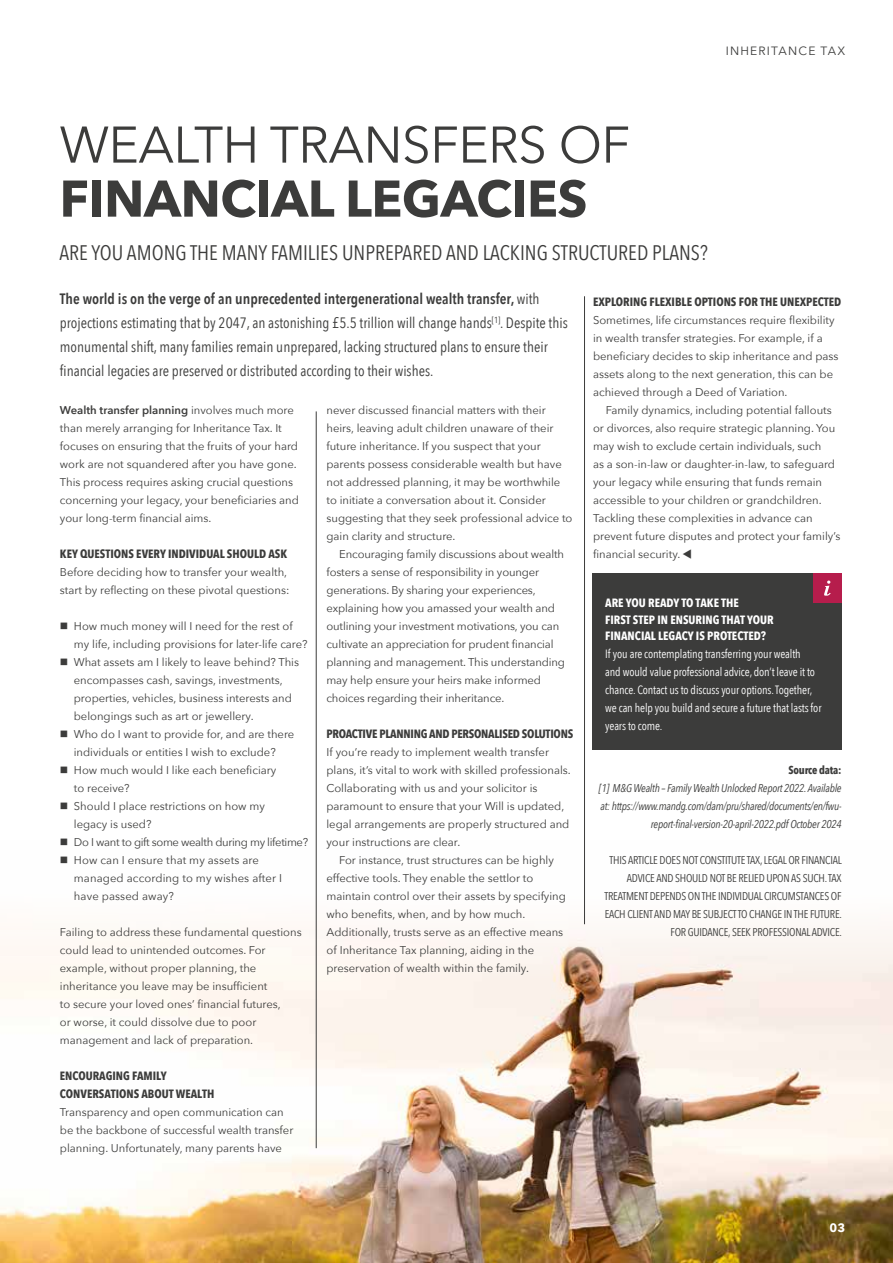
<style>
.page{position:relative;width:893px;height:1263px;background:#fff}
.page>*{position:absolute;margin:0;border:0;box-sizing:border-box;transform-origin:0 0}
.t1{font:51px "Avenir Next";letter-spacing:-.01em;color:#3c3c3b}
.t2{font:700 51px "Avenir Next";letter-spacing:-.01em;color:#3c3c3b}
.t3{font:21px "Avenir Next Condensed";color:#3c3c3b}
.t4{font:15px/24px "Avenir Next Condensed";color:#3c3c3b}
.t5{font:12px/18px "Avenir Next Condensed";letter-spacing:-.01em;color:#fff}
.t6{font:700 12px/18px "Avenir Next Condensed";color:#3c3c3b}
.t7{font:700 12px/16.5px "Avenir Next Condensed";color:#fff}
.t8{font:700 12px "Avenir Next Condensed";letter-spacing:-.02em;color:#3c3c3b}
.t9{font:12px "Avenir Next";letter-spacing:.1em;color:#3c3c3b}
.t10{font:700 12px "Avenir Next";color:#fff}
.t11{font:11.25px/18px "Avenir Next";color:#3c3c3b}
.t12{font:11.25px/18px "Avenir Next Condensed";letter-spacing:-.02em;color:#3c3c3b;text-align:right}
.t13{font:italic 11.25px/18px "Avenir Next Condensed";letter-spacing:-.02em;color:#3c3c3b;text-align:right}
.t14{font:11.25px "Avenir Next";letter-spacing:-.03em;color:#3c3c3b}
.t15{font:700 11.25px "Avenir Next Condensed";letter-spacing:-.02em;color:#3c3c3b}
.s1{font-weight:600}
</style>
<div class="page">
<img style="left:0;top:878px;width:893px;height:385px">
<div style="left:592px;top:573px;width:250px;height:176px;background:#3c3c3b"></div>
<div style="left:813px;top:573px;width:29px;height:30px;background:#b61d4c"></div>
<svg style="left:824px;top:580px;width:7px;height:16px"></svg>
<hr style="left:584px;top:296px;width:1px;height:628px;background:#3c3c3b">
<hr style="left:316px;top:411px;width:1px;height:737px;background:#3c3c3b">
<h1 class="t1" style="left:60px;top:102px;width:572px">WEALTH TRANSFERS OF</h1>
<h1 class="t2" style="left:60px;top:155px;width:530px">FINANCIAL LEGACIES</h1>
<p class="t9" style="left:726px;top:40px;width:121px">INHERITANCE TAX</p>
<h2 class="t3" style="left:59px;top:235px;width:650px">ARE YOU AMONG THE MANY FAMILIES UNPREPARED AND LACKING STRUCTURED PLANS?</h2>
<p class="t4" style="left:60px;top:286px;width:509px"><span class="s1">The world is on the verge of an unprecedented intergenerational wealth transfer,</span> with projections estimating that by 2047, an astonishing £5.5 trillion will change hands<sup>[1]</sup>. Despite this monumental shift, many families remain unprepared, lacking structured plans to ensure their financial legacies are preserved or distributed according to their wishes.</p>
<p class="t11" style="left:60px;top:401px;width:240px"><span class="s1">Wealth transfer planning</span> involves much more than merely arranging for Inheritance Tax. It focuses on ensuring that the fruits of your hard work are not squandered after you have gone.<br>This process requires asking crucial questions concerning your legacy, your beneficiaries and your long-term financial aims.</p>
<p class="t6" style="left:60px;top:545px;width:229px">KEY QUESTIONS EVERY INDIVIDUAL SHOULD ASK</p>
<p class="t11" style="left:60px;top:563px;width:231px">Before deciding how to transfer your wealth, start by reflecting on these pivotal questions:</p>
<p class="t11" style="left:74px;top:617px;width:235px;text-indent:-14px">■ How much money will I need for the rest of my life, including provisions for later-life care?</p>
<p class="t11" style="left:74px;top:653px;width:227px;text-indent:-14px">■ What assets am I likely to leave behind? This encompasses cash, savings, investments, properties, vehicles, business interests and belongings such as art or jewellery.</p>
<p class="t11" style="left:60px;top:725px;width:236px;text-align:center">■ Who do I want to provide for, and are there individuals or entities I wish to exclude?</p>
<p class="t11" style="left:74px;top:761px;width:204px;text-indent:-14px">■ How much would I like each beneficiary to receive?</p>
<p class="t11" style="left:74px;top:797px;width:192px;text-indent:-14px">■ Should I place restrictions on how my legacy is used?</p>
<p class="t14" style="left:60px;top:833px;width:250px">■ Do I want to gift some wealth during my lifetime?</p>
<p class="t11" style="left:74px;top:851px;width:210px;text-indent:-14px">■ How can I ensure that my assets are managed according to my wishes after I have passed away?</p>
<p class="t11" style="left:60px;top:923px;width:243px">Failing to address these fundamental questions could lead to unintended outcomes. For example, without proper planning, the inheritance you leave may be insufficient<br>to secure your loved ones’ financial futures,<br>or worse, it could dissolve due to poor management and lack of preparation.</p>
<p class="t6" style="left:60px;top:1067px;width:156px">ENCOURAGING FAMILY<br>CONVERSATIONS ABOUT WEALTH</p>
<p class="t11" style="left:60px;top:1103px;width:235px">Transparency and open communication can be the backbone of successful wealth transfer planning. Unfortunately, many parents have</p>
<p class="t6" style="left:593px;top:293px;width:250px">EXPLORING FLEXIBLE OPTIONS FOR THE UNEXPECTED</p>
<p class="t11" style="left:593px;top:311px;width:247px">Sometimes, life circumstances require flexibility in wealth transfer strategies. For example, if a beneficiary decides to skip inheritance and pass assets along to the next generation, this can be achieved through a Deed of Variation.</p>
<p class="t11" style="left:593px;top:401px;width:249px;text-indent:13px">Family dynamics, including potential fallouts or divorces, also require strategic planning. You may wish to exclude certain individuals, such<br>as a son-in-law or daughter-in-law, to safeguard your legacy while ensuring that funds remain accessible to your children or grandchildren.<br>Tackling these complexities in advance can prevent future disputes and protect your family’s financial security. ▼</p>
<p class="t11" style="left:326px;top:401px;width:247px">never discussed financial matters with their heirs, leaving adult children unaware of their future inheritance. If you suspect that your parents possess considerable wealth but have not addressed planning, it may be worthwhile to initiate a conversation about it. Consider suggesting that they seek professional advice to gain clarity and structure.</p>
<p class="t11" style="left:326px;top:545px;width:240px;text-indent:13px">Encouraging family discussions about wealth fosters a sense of responsibility in younger generations. By sharing your experiences, explaining how you amassed your wealth and outlining your investment motivations, you can cultivate an appreciation for prudent financial planning and management. This understanding may help ensure your heirs make informed choices regarding their inheritance.</p>
<p class="t8" style="left:326px;top:726px;width:248px">PROACTIVE PLANNING AND PERSONALISED SOLUTIONS</p>
<p class="t11" style="left:326px;top:743px;width:224px">If you’re ready to implement wealth transfer</p>
<p class="t11" style="left:326px;top:761px;width:246px">plans, it’s vital to work with skilled professionals.</p>
<p class="t11" style="left:326px;top:779px;width:213px">Collaborating with us and your solicitor is</p>
<p class="t11" style="left:326px;top:797px;width:239px">paramount to ensure that your Will is updated,</p>
<p class="t11" style="left:326px;top:815px;width:244px">legal arrangements are properly structured and</p>
<p class="t11" style="left:326px;top:833px;width:135px">your instructions are clear.</p>
<p class="t11" style="left:339px;top:851px;width:216px">For instance, trust structures can be highly</p>
<p class="t11" style="left:326px;top:869px;width:208px">effective tools. They enable the settlor to</p>
<p class="t11" style="left:326px;top:887px;width:241px">maintain control over their assets by specifying</p>
<p class="t11" style="left:326px;top:905px;width:200px">who benefits, when, and by how much.</p>
<p class="t11" style="left:326px;top:923px;width:238px">Additionally, trusts serve as an effective means</p>
<p class="t11" style="left:326px;top:941px;width:209px">of Inheritance Tax planning, aiding in the</p>
<p class="t11" style="left:326px;top:959px;width:204px">preservation of wealth within the family.</p>
<p class="t7" style="left:605px;top:594px;width:170px">ARE YOU READY TO TAKE THE<br>FIRST STEP IN ENSURING THAT YOUR<br>FINANCIAL LEGACY IS PROTECTED?</p>
<p class="t5" style="left:605px;top:644px;width:218px">If you are contemplating transferring your wealth<br>and would value professional advice, don’t leave it to chance. Contact us to discuss your options. Together, we can help you build and secure a future that lasts for years to come.</p>
<p class="t15" style="left:789px;top:763px;width:54px">Source data:</p>
<p class="t13" style="left:599px;top:779px;width:244px">[1] M&amp;G Wealth – Family Wealth Unlocked Report 2022. Available at: https://www.mandg.com/dam/pru/shared/documents/en/fwu&shy;report-final-version-20-april-2022.pdf October 2024</p>
<p class="t12" style="left:604px;top:851px;width:239px">THIS ARTICLE DOES NOT CONSTITUTE TAX, LEGAL OR FINANCIAL ADVICE AND SHOULD NOT BE RELIED UPON AS SUCH. TAX TREATMENT DEPENDS ON THE INDIVIDUAL CIRCUMSTANCES OF EACH CLIENT AND MAY BE SUBJECT TO CHANGE IN THE FUTURE.<br>FOR GUIDANCE, SEEK PROFESSIONAL ADVICE.</p>
<p class="t10" style="left:830px;top:1218px;width:17px">03</p>
</div>
